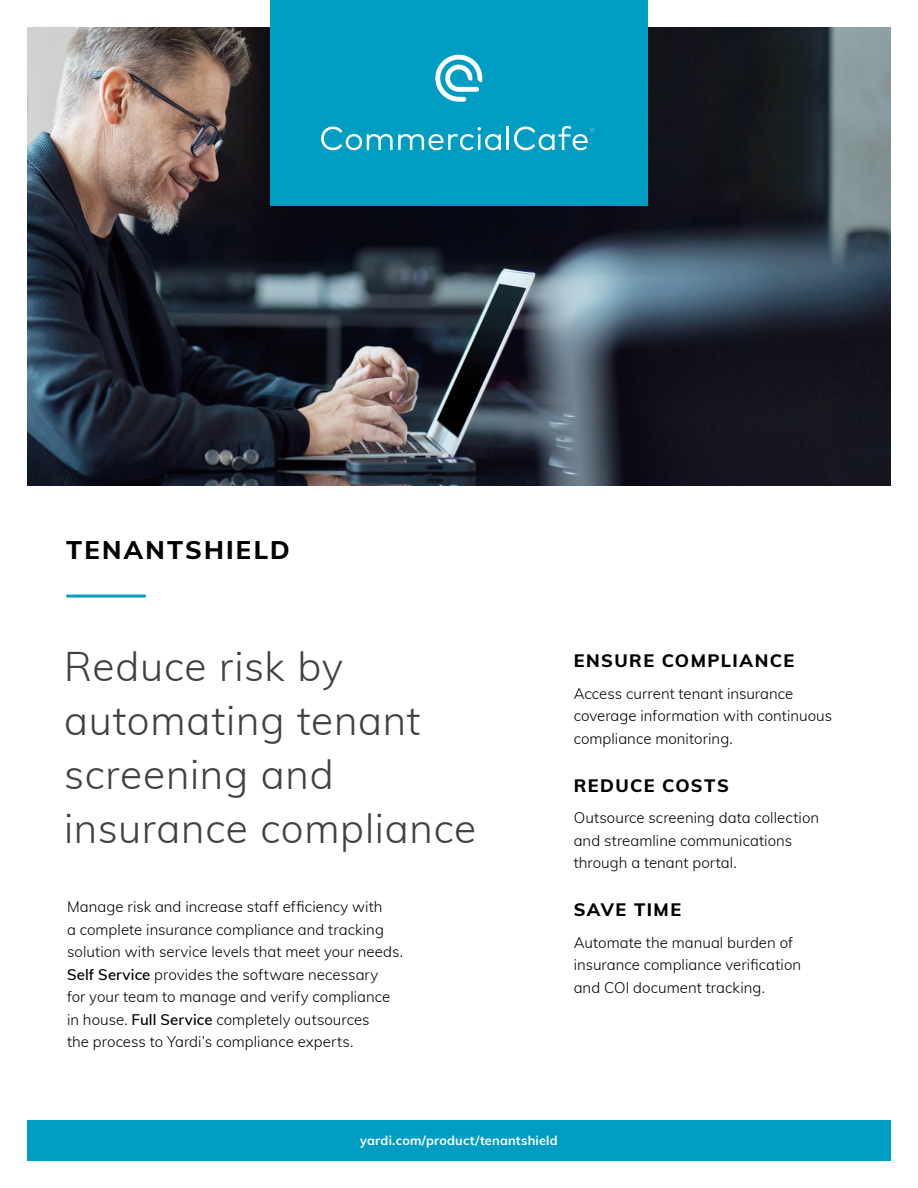
<style>
.page{position:relative;width:918px;height:1188px;background:#fff}
.page>*{position:absolute;margin:0;border:0;box-sizing:border-box;transform-origin:0 0}
.t1{font:300 40.5px/54.2px "Muli";letter-spacing:.015em;color:#414042}
.t2{font:800 25.5px "Muli";letter-spacing:.085em;color:#000}
.t3{font:800 18px "Muli";letter-spacing:.075em;color:#000}
.t4{font:300 15px/22.5px "Muli";letter-spacing:.005em;color:#000}
.t5{font:700 12.75px "Muli";letter-spacing:.015em;color:#fff}
.s1{font-weight:600}
</style>
<div class="page">
<img style="left:27px;top:27px;width:864px;height:459px">
<hr style="left:66px;top:595px;width:80px;height:3px;background:#009dc2">
<div style="left:27px;top:1120px;width:864px;height:41px;background:#009dc2"></div>
<div style="left:270px;top:0;width:378px;height:206px;background:#009dc2"></div>
<svg style="left:321px;top:127px;width:180px;height:23px"></svg>
<hr style="left:507px;top:126px;width:2px;height:24px;background:#fff">
<svg style="left:435px;top:55px;width:47px;height:47px"></svg>
<svg style="left:514px;top:126px;width:80px;height:24px"></svg>
<h2 class="t2" style="left:66px;top:531px;width:225px">TENANTSHIELD</h2>
<h1 class="t1" style="left:64px;top:637px;width:413px">Reduce risk by automating tenant screening and insurance compliance</h1>
<p class="t3" style="left:574px;top:647px;width:222px">ENSURE COMPLIANCE</p>
<p class="t4" style="left:574px;top:681px;width:260px">Access current tenant insurance coverage information with continuous compliance monitoring.</p>
<p class="t3" style="left:574px;top:772px;width:157px">REDUCE COSTS</p>
<p class="t4" style="left:574px;top:806px;width:247px">Outsource screening data collection and streamline communications through a tenant portal.</p>
<p class="t3" style="left:574px;top:896px;width:109px">SAVE TIME</p>
<p class="t4" style="left:574px;top:930px;width:229px">Automate the manual burden of insurance compliance verification and COI document tracking.</p>
<p class="t4" style="left:67px;top:895px;width:338px">Manage risk and increase staff efficiency with<br>a complete insurance compliance and tracking solution with service levels that meet your needs.<br><span class="s1">Self Service</span> provides the software necessary<br>for your team to manage and verify compliance in house. <span class="s1">Full Service</span> completely outsources<br>the process to Yardi’s compliance experts.</p>
<p class="t5" style="left:360px;top:1131px;width:199px">yardi.com/product/tenantshield</p>
</div>
